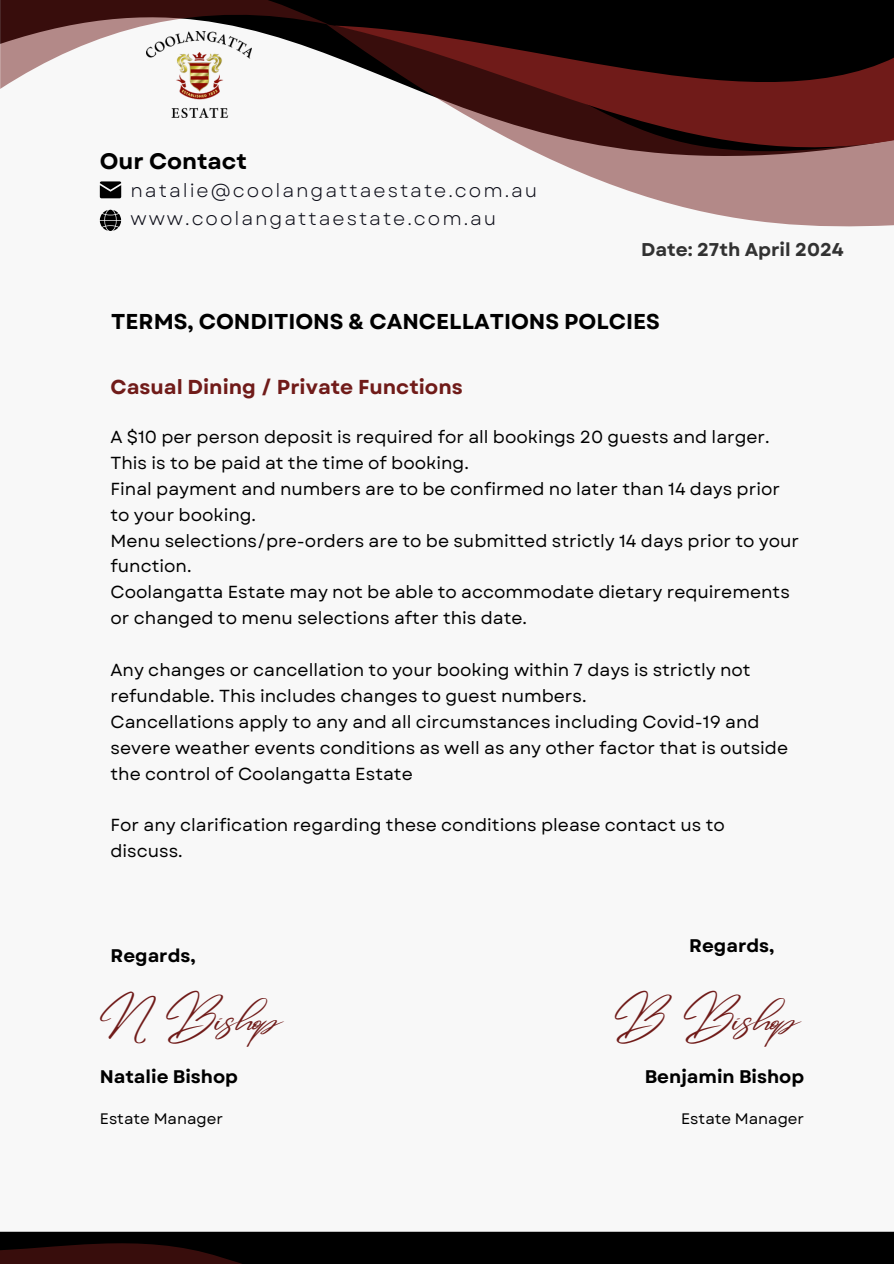
<style>
.page{position:relative;width:894px;height:1264px;background:#fff}
.page>*{position:absolute;margin:0;border:0;box-sizing:border-box;transform-origin:0 0}
.t1{font:39.6px "Andasia";color:#701b19}
.t2{font:700 22.5px "Garet";color:#000}
.t3{font:700 21.45px "Garet";color:#000}
.t4{font:700 20.1px "Garet";color:#701b19}
.t5{font:18.9px/28.2px "Garet";letter-spacing:.105em;color:#0d0e19}
.t6{font:700 18.45px "Garet";color:#323232}
.t7{font:700 18.3px "Garet";color:#000}
.t8{font:17.4px/25.8px "Garet";color:#000}
.t9{font:15.15px "Garet";color:#000}
</style>
<div class="page">
<div style="left:0;top:0;width:893px;height:1263px;background:#f8f8f8"></div>
<svg style="left:99px;top:0;width:794px;height:222px"></svg>
<svg style="left:326px;top:24px;width:567px;height:203px"></svg>
<svg style="left:334px;top:26px;width:559px;height:159px"></svg>
<svg style="left:0;top:0;width:329px;height:89px"></svg>
<svg style="left:100px;top:181px;width:21px;height:17px"></svg>
<svg style="left:100px;top:210px;width:21px;height:21px"></svg>
<div style="left:315px;top:1231px;width:578px;height:32px;background:#000"></div>
<svg style="left:0;top:1231px;width:315px;height:32px;background:#190a0a"></svg>
<img style="left:147px;top:32px;width:104px;height:85px">
<h3 class="t2" style="left:100px;top:145px;width:148px">Our Contact</h3>
<p class="t5" style="left:130px;top:176px;width:408px">natalie@coolangattaestate.com.au www.coolangattaestate.com.au</p>
<p class="t6" style="left:641px;top:236px;width:204px">Date: 27th April 2024</p>
<h4 class="t3" style="left:111px;top:306px;width:550px">TERMS, CONDITIONS &amp; CANCELLATIONS POLCIES</h4>
<h6 class="t4" style="left:110px;top:372px;width:354px">Casual Dining / Private Functions</h6>
<p class="t8" style="left:110px;top:424px;width:690px">A $10 per person deposit is required for all bookings 20 guests and larger.<br>This is to be paid at the time of booking.<br>Final payment and numbers are to be confirmed no later than 14 days prior to your booking.<br>Menu selections/pre-orders are to be submitted strictly 14 days prior to your function.<br>Coolangatta Estate may not be able to accommodate dietary requirements or changed to menu selections after this date.</p>
<p class="t8" style="left:110px;top:657px;width:679px">Any changes or cancellation to your booking within 7 days is strictly not refundable. This includes changes to guest numbers.<br>Cancellations apply to any and all circumstances including Covid-19 and severe weather events conditions as well as any other factor that is outside the control of Coolangatta Estate</p>
<h5 class="t8" style="left:110px;top:812px;width:615px">For any clarification regarding these conditions please contact us to discuss.</h5>
<h4 class="t7" style="left:110px;top:942px;width:87px">Regards,</h4>
<h4 class="t1" style="left:100px;top:988px;width:185px">N Bishop</h4>
<h6 class="t7" style="left:100px;top:1063px;width:140px">Natalie Bishop</h6>
<h6 class="t9" style="left:100px;top:1107px;width:125px">Estate Manager</h6>
<h4 class="t7" style="left:689px;top:932px;width:87px">Regards,</h4>
<p class="t1" style="left:612px;top:988px;width:190px">B Bishop</p>
<h1 class="t7" style="left:644px;top:1063px;width:161px">Benjamin Bishop</h1>
<h4 class="t9" style="left:681px;top:1107px;width:125px">Estate Manager</h4>
</div>
